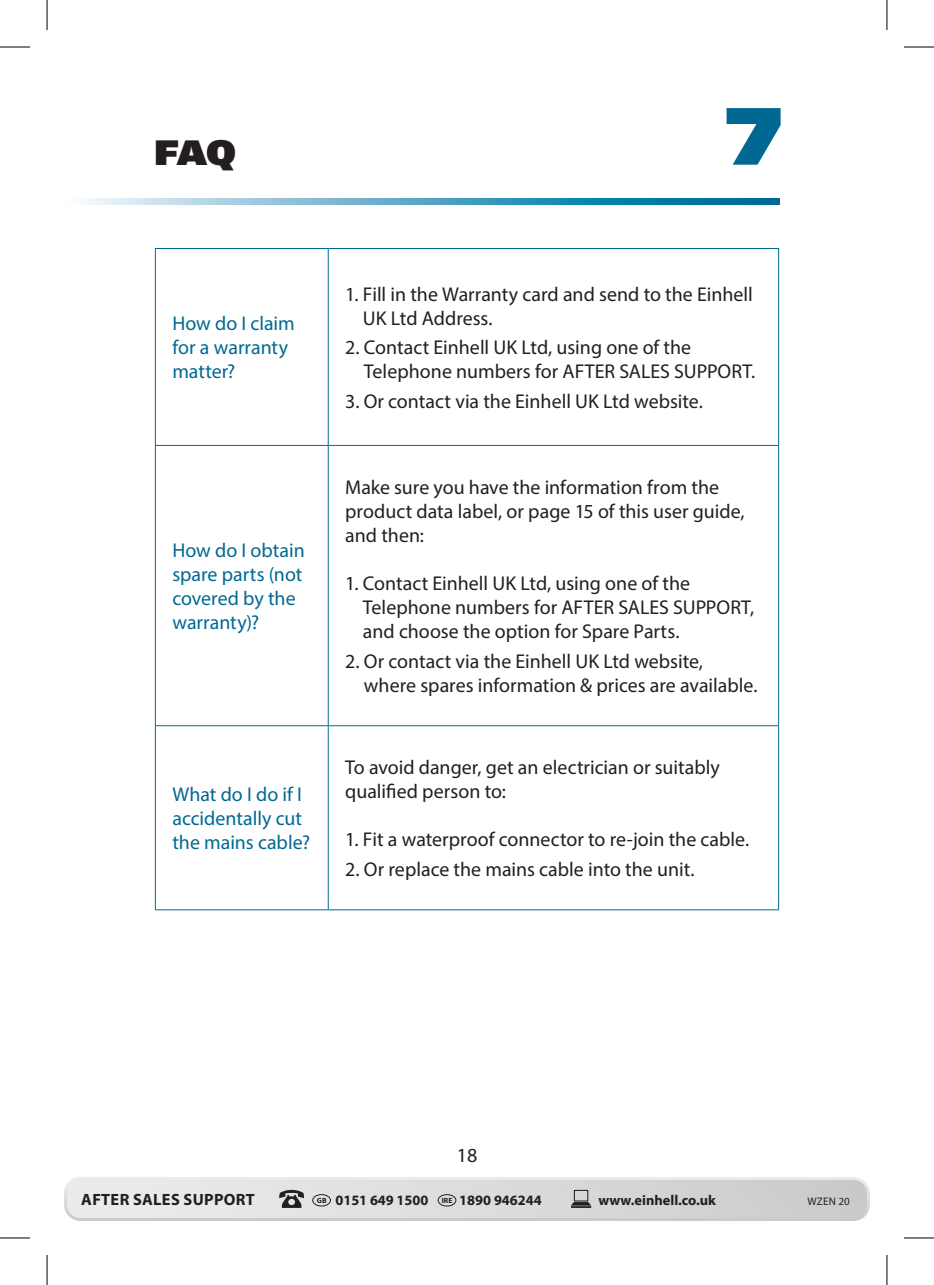
<style>
.page{position:relative;width:934px;height:1285px;background:#fff}
.page>*{position:absolute;margin:0;border:0;box-sizing:border-box;transform-origin:0 0}
.t1{font:92px "Simian Text Gorilla";color:#006893}
.t2{font:40px "Simian Text Gorilla";color:#231f20}
.t3{font:20px/24px "Myriad Pro";color:#231f20}
.t4{font:20px/24px "Myriad Pro";color:#006893}
.t5{font:700 16.4px "Myriad Pro";letter-spacing:.02em;color:#231f20}
.t6{font:700 14.4px "Myriad Pro";color:#231f20}
.t7{font:11px "Myriad Pro";letter-spacing:.02em;color:#231f20}
</style>
<div class="page">
<svg style="left:64px;top:1177px;width:805px;height:44px;background:#d8d9db"></svg>
<svg style="left:84px;top:199px;width:694px;height:6px;background:#5ba7c4"></svg>
<hr style="left:155px;top:248px;width:173px;height:1px;background:#006893">
<hr style="left:155px;top:249px;width:1px;height:196px;background:#006893">
<hr style="left:328px;top:248px;width:450px;height:1px;background:#006893">
<hr style="left:327px;top:249px;width:1px;height:196px;background:#006893">
<hr style="left:777px;top:249px;width:1px;height:196px;background:#006893">
<hr style="left:155px;top:445px;width:173px;height:1px;background:#006893">
<hr style="left:155px;top:446px;width:1px;height:279px;background:#006893">
<hr style="left:328px;top:445px;width:450px;height:1px;background:#006893">
<hr style="left:327px;top:446px;width:1px;height:279px;background:#006893">
<hr style="left:777px;top:446px;width:1px;height:279px;background:#006893">
<hr style="left:155px;top:725px;width:173px;height:1px;background:#006893">
<hr style="left:155px;top:726px;width:1px;height:183px;background:#006893">
<hr style="left:328px;top:725px;width:450px;height:1px;background:#006893">
<hr style="left:327px;top:726px;width:1px;height:183px;background:#006893">
<hr style="left:777px;top:726px;width:1px;height:183px;background:#006893">
<hr style="left:155px;top:909px;width:173px;height:1px;background:#006893">
<hr style="left:328px;top:909px;width:450px;height:1px;background:#006893">
<hr style="left:0;top:47px;width:30px;height:1px;background:#000">
<hr style="left:903px;top:47px;width:30px;height:1px;background:#000">
<hr style="left:0;top:1237px;width:30px;height:1px;background:#000">
<hr style="left:903px;top:1237px;width:30px;height:1px;background:#000">
<hr style="left:47px;top:0;width:1px;height:30px;background:#000">
<hr style="left:47px;top:1255px;width:1px;height:30px;background:#000">
<hr style="left:886px;top:0;width:1px;height:30px;background:#000">
<hr style="left:886px;top:1255px;width:1px;height:30px;background:#000">
<h2 class="t2" style="left:154px;top:129px;width:84px">FAQ</h2>
<h1 class="t1" style="left:724px;top:83px;width:59px">7</h1>
<p class="t4" style="left:172px;top:311px;width:124px">How do I claim for a warranty matter?</p>
<p class="t4" style="left:172px;top:538px;width:134px">How do I obtain spare parts (not covered by the warranty)?</p>
<p class="t4" style="left:172px;top:782px;width:139px">What do I do if I accidentally cut the mains cable?</p>
<p class="t3" style="left:363px;top:282px;width:391px;text-indent:-18px">1. Fill in the Warranty card and send to the Einhell<br>UK Ltd Address.</p>
<p class="t3" style="left:364px;top:335px;width:392px;text-indent:-19px">2. Contact Einhell UK Ltd, using one of the<br>Telephone numbers for AFTER SALES SUPPORT.</p>
<p class="t3" style="left:345px;top:389px;width:359px">3. Or contact via the Einhell UK Ltd website.</p>
<p class="t3" style="left:345px;top:475px;width:401px">Make sure you have the information from the product data label, or page 15 of this user guide, and then:</p>
<p class="t3" style="left:363px;top:571px;width:392px;text-indent:-18px">1. Contact Einhell UK Ltd, using one of the<br>Telephone numbers for AFTER SALES SUPPORT, and choose the option for Spare Parts.</p>
<p class="t3" style="left:364px;top:649px;width:395px;text-indent:-19px">2. Or contact via the Einhell UK Ltd website, where spares information &amp; prices are available.</p>
<p class="t3" style="left:345px;top:755px;width:376px">To avoid danger, get an electrician or suitably qualified person to:</p>
<p class="t3" style="left:345px;top:827px;width:405px">1. Fit a waterproof connector to re-join the cable.</p>
<p class="t3" style="left:345px;top:857px;width:350px">2. Or replace the mains cable into the unit.</p>
<p class="t3" style="left:456px;top:1142px;width:22px">18</p>
<p class="t5" style="left:81px;top:1188px;width:175px">AFTER SALES SUPPORT</p>
<p class="t6" style="left:317px;top:1190px;width:226px"><sup>GB</sup> 0151 649 1500 <sup>IRE</sup> 1890 946244</p>
<p class="t6" style="left:598px;top:1190px;width:119px">www.einhell.co.uk</p>
<p class="t7" style="left:807px;top:1194px;width:44px">WZEN 20</p>
</div>
